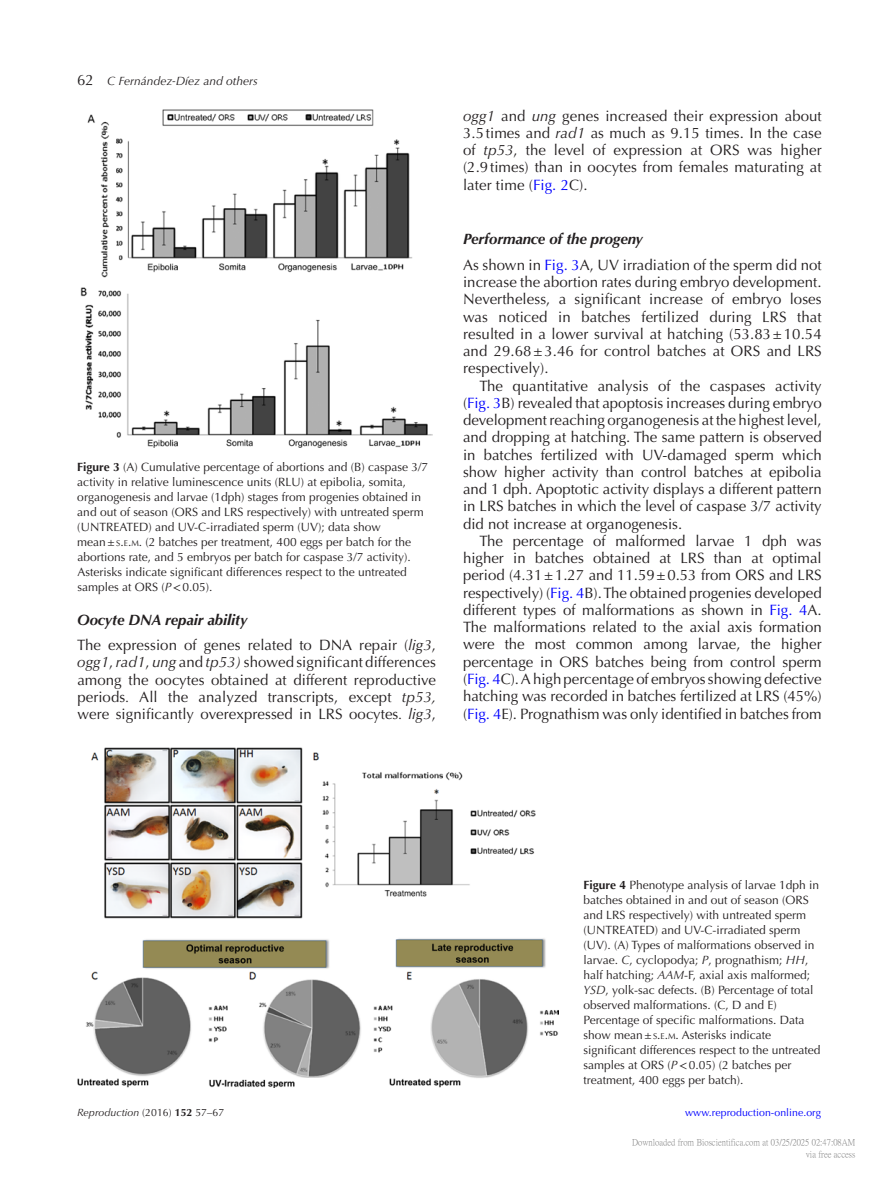
<style>
.page{position:relative;width:893px;height:1187px;background:#fff}
.page>*{position:absolute;margin:0;border:0;box-sizing:border-box;transform-origin:0 0}
.t1{font:15px/17.2px "Optima LT Std";letter-spacing:.005em;color:#231f20;text-align:justify}
.t2{font:12px/15px "Optima LT Std";color:#231f20}
.t3{font:italic 12px "Optima LT Std";color:#231f20}
.t4{font:10.5px "Optima LT Std";letter-spacing:.005em;color:#00f}
.t5{font:italic 10.5px "Optima LT Std";letter-spacing:.005em;color:#231f20}
.t6{font:9px/12px "P Ming Li U";color:rgb(0 0 0/.5);text-align:right}
.s1{font-style:normal;font-size:15px}
.s2{font-weight:700}
.s3{font-size:8.4px}
.s4{font-style:inherit}
.s5{font-style:italic}
.s6{font-family:"STIX General"}
.s7{font-weight:700;font-style:italic}
.s8{color:#00f}
.s9{font-style:normal}
.s10{font-weight:700;font-style:normal}
</style>
<div class="page">
<img style="left:80px;top:109px;width:353px;height:338px">
<img style="left:77px;top:747px;width:481px;height:340px">
<p class="t3" style="left:77px;top:74px;width:182px"><span class="s1">62</span> C Fernández-Díez and others</p>
<p class="t2" style="left:77px;top:460px;width:352px"><span class="s2">Figure 3</span> (A) Cumulative percentage of abortions and (B) caspase 3/7 activity in relative luminescence units (RLU) at epibolia, somita, organogenesis and larvae (1dph) stages from progenies obtained in and out of season (ORS and LRS respectively) with untreated sperm (UNTREATED) and UV-C-irradiated sperm (UV); data show<br>mean± <span class="s3">S</span><span class="s4">.</span><span class="s3">E</span><span class="s4">.</span><span class="s3">M</span><span class="s4">.</span> (2 batches per treatment, 400 eggs per batch for the abortions rate, and 5 embryos per batch for caspase 3/7 activity).<br>Asterisks indicate significant differences respect to the untreated samples at ORS (<span class="s5">P</span><span class="s6">&lt;</span>0.05).</p>
<p class="t1" style="left:77px;top:607px;width:360px;line-height:25.3px"><span class="s7">Oocyte DNA repair ability<br></span>The expression of genes related to DNA repair (<span class="s5">lig3</span>,</p>
<p class="t1" style="left:77px;top:654px;width:360px"><span class="s5">ogg1</span>, <span class="s5">rad1</span>, <span class="s5">ung</span> and <span class="s5">tp53)</span> showed significant differences among the oocytes obtained at different reproductive periods<span class="s5">.</span> All the analyzed transcripts, except <span class="s5">tp53, </span>were significantly overexpressed in LRS oocytes<span class="s5">. lig3</span>,</p>
<p class="t1" style="left:463px;top:107px;width:360px"><span class="s5">ogg1</span> and <span class="s5">ung</span> genes increased their expression about 3.5times and <span class="s5">rad1</span> as much as 9.15 times. In the case of <span class="s5">tp53</span>, the level of expression at ORS was higher (2.9times) than in oocytes from females maturating at later time (<span class="s8">Fig. 2</span>C).</p>
<p class="t1" style="left:463px;top:227px;width:360px;line-height:25.3px"><span class="s7">Performance of the progeny<br></span>As shown in <span class="s8">Fig. 3</span>A, UV irradiation of the sperm did not</p>
<p class="t1" style="left:463px;top:273px;width:360px">increase the abortion rates during embryo development.<br>Nevertheless, a significant increase of embryo loses was noticed in batches fertilized during LRS that resulted in a lower survival at hatching (53.83±10.54 and 29.68±3.46 for control batches at ORS and LRS respectively).</p>
<p class="t1" style="left:463px;top:377px;width:360px;text-indent:16px">The quantitative analysis of the caspases activity (<span class="s8">Fig. 3</span>B) revealed that apoptosis increases during embryo development reaching organogenesis at the highest level, and dropping at hatching. The same pattern is observed in batches fertilized with UV-damaged sperm which show higher activity than control batches at epibolia and 1 dph. Apoptotic activity displays a different pattern in LRS batches in which the level of caspase 3/7 activity did not increase at organogenesis.</p>
<p class="t1" style="left:463px;top:532px;width:360px;text-indent:16px">The percentage of malformed larvae 1 dph was higher in batches obtained at LRS than at optimal period (4.31±1.27 and 11.59±0.53 from ORS and LRS respectively) (<span class="s8">Fig. 4</span>B). The obtained progenies developed different types of malformations as shown in <span class="s8">Fig. 4</span>A.<br>The malformations related to the axial axis formation were the most common among larvae, the higher percentage in ORS batches being from control sperm (<span class="s8">Fig. 4</span>C). A high percentage of embryos showing defective hatching was recorded in batches fertilized at LRS (45%) (<span class="s8">Fig. 4</span>E). Prognathism was only identified in batches from</p>
<p class="t2" style="left:584px;top:877px;width:238px"><span class="s2">Figure 4</span> Phenotype analysis of larvae 1dph in batches obtained in and out of season (ORS and LRS respectively) with untreated sperm (UNTREATED) and UV-C-irradiated sperm (UV). (A) Types of malformations observed in larvae. <span class="s5">C</span>, cyclopodya; <span class="s5">P</span>, prognathism; <span class="s5">HH</span>, half hatching; <span class="s5">AAM</span>-F, axial axis malformed; <span class="s5">YSD</span>, yolk-sac defects. (B) Percentage of total observed malformations. (C, D and E)<br>Percentage of specific malformations. Data show mean± <span class="s3">S</span><span class="s4">.</span><span class="s3">E</span><span class="s4">.</span><span class="s3">M</span><span class="s4">.</span> Asterisks indicate significant differences respect to the untreated samples at ORS (<span class="s5">P</span><span class="s6">&lt;</span>0.05) (2 batches per treatment, 400 eggs per batch).</p>
<p class="t5" style="left:77px;top:1105px;width:148px">Reproduction <span class="s9">(2016)</span> <span class="s10">152</span> <span class="s9">57–67</span></p>
<p class="t4" style="left:685px;top:1105px;width:137px">www.reproduction-online.org</p>
<p class="t6" style="left:632px;top:1136px;width:225px">Downloaded from Bioscientifica.com at 03/25/2025 02:47:08AM via free access</p>
</div>
